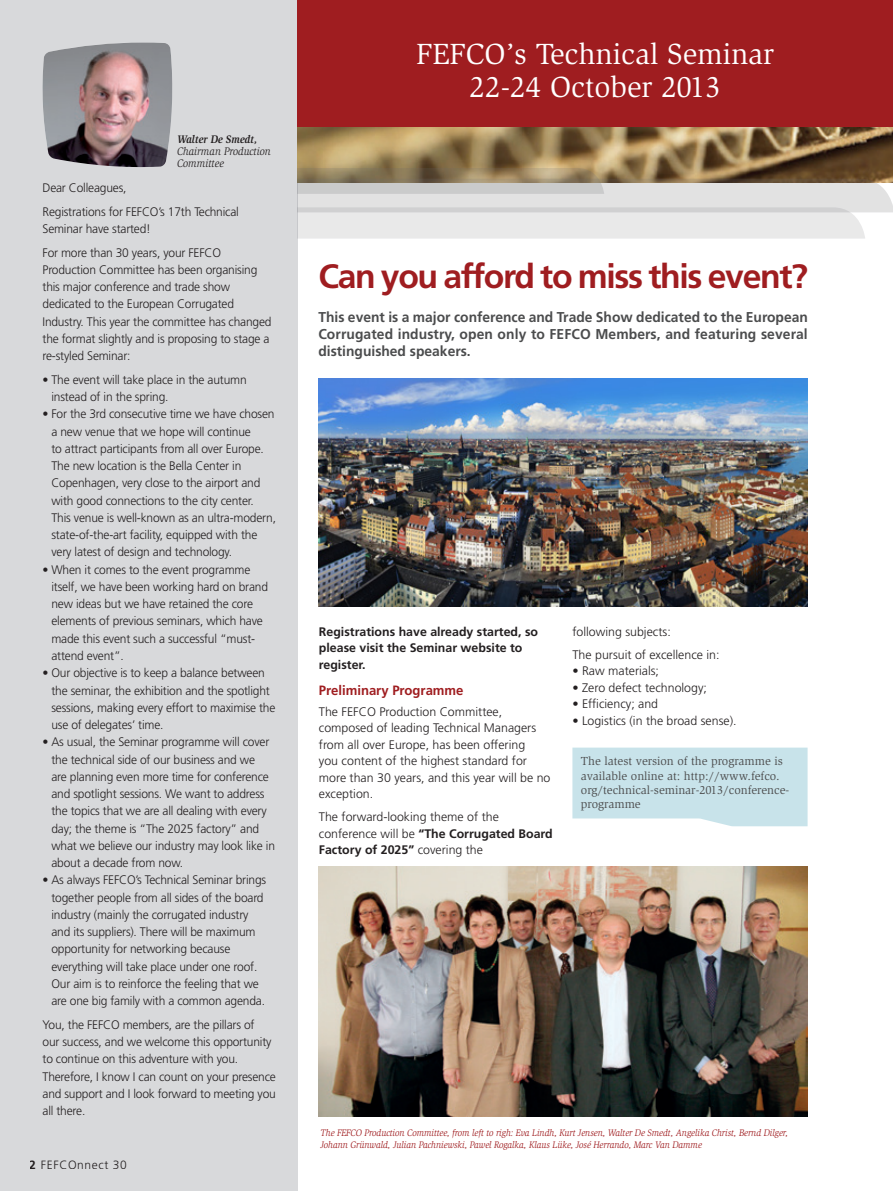
<style>
.page{position:relative;width:893px;height:1191px;background:#fff}
.page>*{position:absolute;margin:0;border:0;box-sizing:border-box;transform-origin:0 0}
.Subsubhead{font:700 33.75px "Frutiger LT Std";letter-spacing:-.04em;color:#9f1d20}
.head{font:30px "Slimbach Std";color:#fff}
.Subsubhead-2{font:700 14.25px/17.1px "Frutiger LT Std";letter-spacing:.005em;color:#4b4c4d;text-align:justify}
.Subsubhead-3{font:700 13.5px "Frutiger LT Std";color:#9f1d20}
.body{font:300 12.3px/17.2px "Frutiger LT Std";letter-spacing:-.015em;color:#231f20}
.body-2{font:700 12.3px/16.5px "Frutiger LT Std";color:#231f20}
.t1{font:12px/14.4px "Slimbach";color:#4b4c4d}
.t2{font:300 12px "Frutiger LT Std";letter-spacing:.05em;color:#231f20}
.t3{font:italic 11.25px/12px "Slimbach";color:#231f20;scale:.9 1}
.t4{font:italic 9.75px/12px "Slimbach";letter-spacing:-.005em;color:#9f1d20;scale:.9 1}
.s1{font-weight:700}
</style>
<div class="page">
<div style="left:0;top:0;width:298px;height:1191px;background:#d8d9db"></div>
<img style="left:42px;top:43px;width:131px;height:125px">
<div style="left:298px;top:0;width:595px;height:128px;background:#9f1d20"></div>
<img style="left:298px;top:128px;width:595px;height:40px">
<svg style="left:298px;top:168px;width:595px;height:71px;background:#cdc9c2"></svg>
<svg style="left:572px;top:747px;width:236px;height:79px;background:#cbe5eb"></svg>
<img style="left:319px;top:378px;width:489px;height:228px">
<img style="left:319px;top:866px;width:489px;height:250px">
<p class="t3" style="left:177px;top:133px;width:106px"><span class="s1">Walter De Smedt,<br></span>Chairman Production<br>Committee</p>
<p class="body" style="left:43px;top:176px;width:198px;line-height:23.7px">Dear Colleagues,<br>Registrations for FEFCO’s 17th Technical</p>
<p class="body" style="left:43px;top:217px;width:180px;line-height:23.7px">Seminar have started!<br>For more than 30 years, your FEFCO</p>
<p class="body" style="left:43px;top:261px;width:231px">Production Committee has been organising this major conference and trade show dedicated to the European Corrugated Industry. This year the committee has changed the format slightly and is proposing to stage a re-styled Seminar:</p>
<p class="body" style="left:51px;top:371px;width:197px;text-indent:-9px">• The event will take place in the autumn instead of in the spring.</p>
<p class="body" style="left:51px;top:406px;width:226px;text-indent:-9px">• For the 3rd consecutive time we have chosen a new venue that we hope will continue<br>to attract participants from all over Europe.<br>The new location is the Bella Center in Copenhagen, very close to the airport and with good connections to the city center.<br>This venue is well-known as an ultra-modern, state-of-the-art facility, equipped with the very latest of design and technology.</p>
<p class="body" style="left:51px;top:561px;width:218px;text-indent:-9px">• When it comes to the event programme itself, we have been working hard on brand new ideas but we have retained the core elements of previous seminars, which have made this event such a successful “must&shy;attend event”.</p>
<p class="body" style="left:51px;top:664px;width:225px;text-indent:-9px">• Our objective is to keep a balance between the seminar, the exhibition and the spotlight sessions, making every effort to maximise the use of delegates’ time.</p>
<p class="body" style="left:51px;top:733px;width:225px;text-indent:-9px">• As usual, the Seminar programme will cover the technical side of our business and we<br>are planning even more time for conference and spotlight sessions. We want to address the topics that we are all dealing with every day; the theme is “The 2025 factory” and what we believe our industry may look like in about a decade from now.</p>
<p class="body" style="left:51px;top:871px;width:216px;text-indent:-9px">• As always FEFCO’s Technical Seminar brings together people from all sides of the board industry (mainly the corrugated industry and its suppliers). There will be maximum opportunity for networking because everything will take place under one roof.<br>Our aim is to reinforce the feeling that we are one big family with a common agenda.</p>
<p class="body" style="left:43px;top:1016px;width:235px">You, the FEFCO members, are the pillars of<br>our success, and we welcome this opportunity to continue on this adventure with you.<br>Therefore, I know I can count on your presence and support and I look forward to meeting you all there.</p>
<p class="t2" style="left:30px;top:1157px;width:99px"><span class="s1">2</span> FEFCOnnect 30</p>
<p class="head" style="left:416px;top:37px;width:360px">FEFCO’s Technical Seminar</p>
<p class="head" style="left:470px;top:70px;width:253px">22-24 October 2013</p>
<p class="Subsubhead" style="left:318px;top:256px;width:491px">Can you afford to miss this event?</p>
<p class="Subsubhead-2" style="left:318px;top:308px;width:491px">This event is a major conference and Trade Show dedicated to the European Corrugated industry, open only to FEFCO Members, and featuring several distinguished speakers.</p>
<p class="body-2" style="left:319px;top:623px;width:221px">Registrations have already started, so please visit the Seminar website to register.</p>
<p class="Subsubhead-3" style="left:319px;top:682px;width:146px">Preliminary Programme</p>
<p class="body" style="left:319px;top:703px;width:233px;line-height:16.5px">The FEFCO Production Committee, composed of leading Technical Managers from all over Europe, has been offering<br>you content of the highest standard for more than 30 years, and this year will be no exception.</p>
<p class="body" style="left:319px;top:809px;width:235px;line-height:16.5px">The forward-looking theme of the conference will be <span class="s1">“The Corrugated Board<br>Factory of 2025”</span> covering the</p>
<p class="body" style="left:572px;top:623px;width:100px">following subjects:</p>
<p class="body" style="left:572px;top:646px;width:149px">The pursuit of excellence in:</p>
<p class="body" style="left:572px;top:662px;width:88px">• Raw materials;</p>
<p class="body" style="left:572px;top:679px;width:136px">• Zero defect technology;</p>
<p class="body" style="left:572px;top:695px;width:87px">• Efficiency; and</p>
<p class="body" style="left:572px;top:712px;width:166px">• Logistics (in the broad sense).</p>
<p class="t1" style="left:581px;top:754px;width:210px">The latest version of the programme is available online at: http://www.fefco. org/technical-seminar-2013/conference&shy;programme</p>
<p class="t4" style="left:321px;top:1127px;width:521px">The FEFCO Production Committee, from left to righ: Eva Lindh, Kurt Jensen, Walter De Smedt, Angelika Christ, Bernd Dilger,<br>Johann Grünwald, Julian Pachniewski, Pawel Rogalka, Klaus Lüke, José Herrando, Marc Van Damme</p>
</div>
